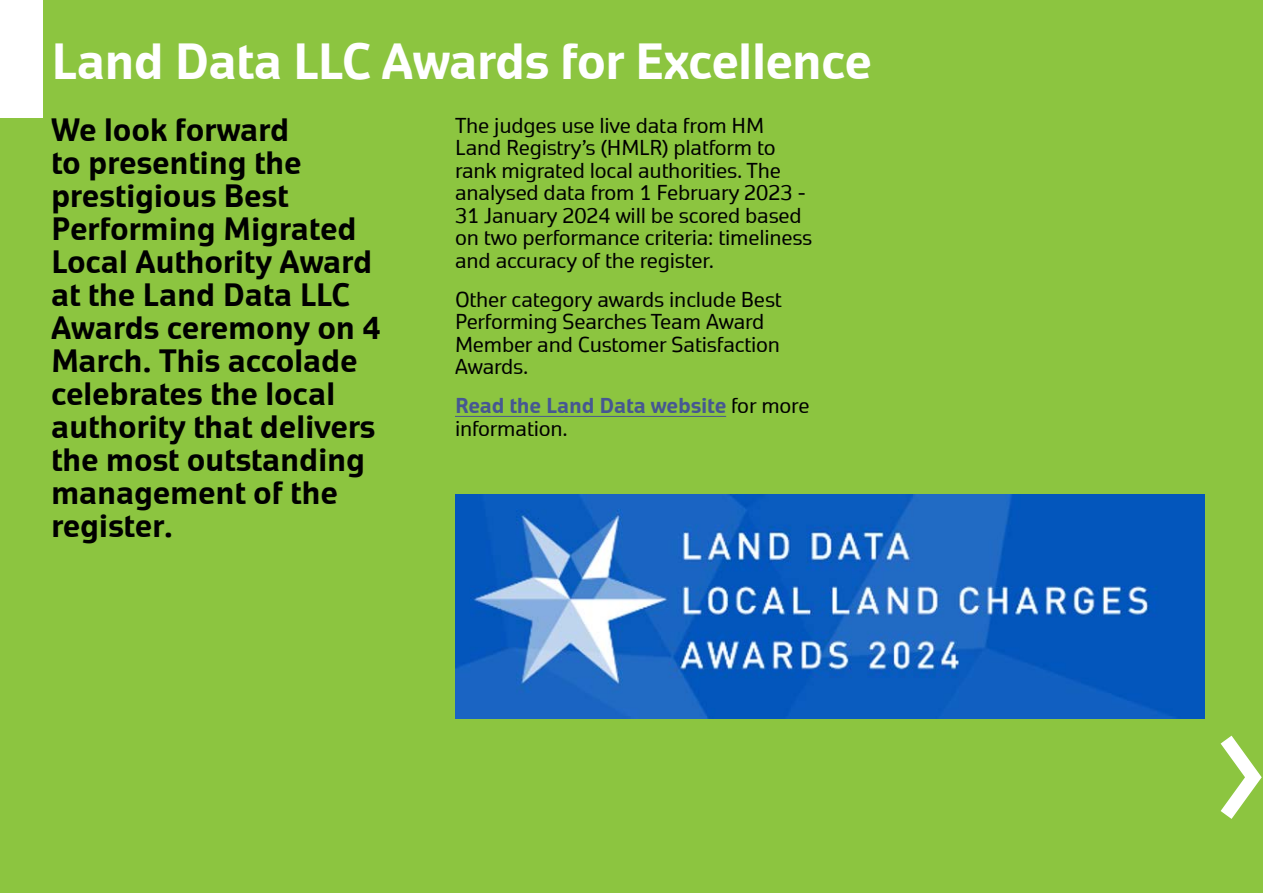
<style>
.page{position:relative;width:1263px;height:893px;background:#8cc540}
.page>*{position:absolute;margin:0;border:0;box-sizing:border-box;transform-origin:0 0}
.t1{font:700 49.5px "Geo";letter-spacing:-.02em;color:#fff}
.t2{font:700 31.5px/33px "Geo";letter-spacing:-.01em;color:#000}
.t3{font:21px/22.5px "Geo";letter-spacing:-.01em;color:#000}
.t4{font:700 21px/22.5px "Geo";letter-spacing:-.01em;color:#465792}
.s1{font-weight:400;color:#000}
</style>
<div class="page">
<img style="left:455px;top:494px;width:750px;height:225px">
<hr style="left:455px;top:416px;width:271px;height:1px;background:#465792">
<div style="left:0;top:0;width:43px;height:117px;background:#fff"></div>
<svg style="left:1220px;top:735px;width:42px;height:84px"></svg>
<h1 class="t1" style="left:51px;top:34px;width:822px">Land Data LLC Awards for Excellence</h1>
<p class="t2" style="left:51px;top:113px;width:331px">We look forward<br>to presenting the prestigious Best<br>Performing Migrated<br>Local Authority Award at the Land Data LLC<br>Awards ceremony on 4<br>March. This accolade celebrates the local authority that delivers the most outstanding management of the register.</p>
<p class="t3" style="left:455px;top:114px;width:359px">The judges use live data from HM Land Registry’s (HMLR) platform to rank migrated local authorities. The analysed data from 1 February 2023 - 31 January 2024 will be scored based on two performance criteria: timeliness and accuracy of the register.</p>
<p class="t3" style="left:455px;top:288px;width:328px">Other category awards include Best<br>Performing Searches Team Award<br>Member and Customer Satisfaction<br>Awards.</p>
<p class="t4" style="left:455px;top:395px;width:356px">Read the Land Data website <span class="s1">for more information.</span></p>
</div>
